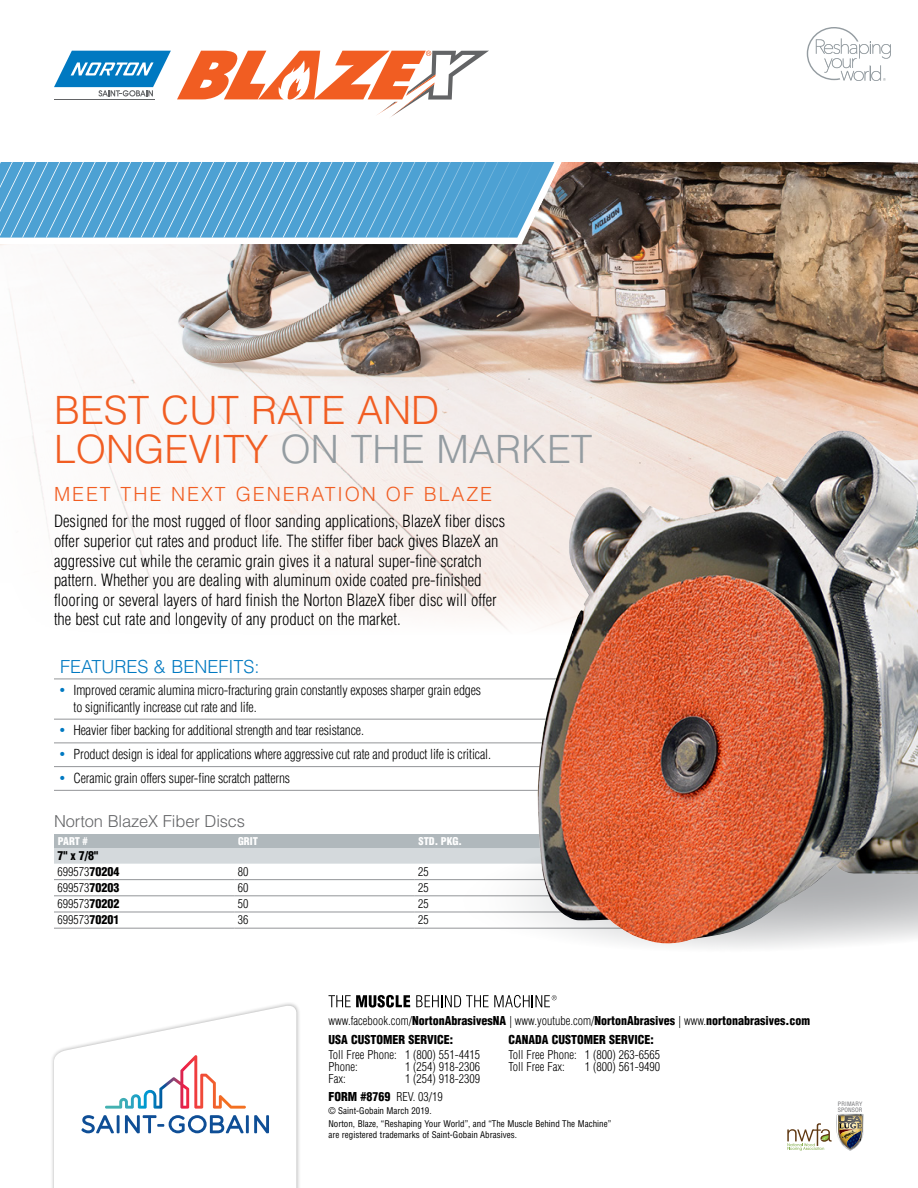
<style>
.page{position:relative;width:918px;height:1188px;background:#fff}
.page>*{position:absolute;margin:0;border:0;box-sizing:border-box;transform-origin:0 0}
.t1{font:300 39px/39px "Helvetica LT Std";color:#f15d22}
.t2{font:300 19.5px "Helvetica LT Std";letter-spacing:.1em;color:#f15d22}
.t3{font:300 18px "Helvetica LT Std";color:#0079c1}
.t4{font:300 condensed 16.5px/19.5px "Helvetica LT Std";color:#000}
.t5{font:300 16.5px "Helvetica LT Std";letter-spacing:-.01em;color:#636466}
.t6{font:300 condensed 13.5px/16.5px "Helvetica LT Std";letter-spacing:-.01em;color:#000}
.t7{font:300 condensed 12px/12px "Helvetica LT Std";color:#000}
.t8{font:900 condensed 12px/19px "Helvetica LT Std";color:#000}
.t9{font:900 condensed 10.5px "Helvetica LT Std";color:#fff}
.t10{font:condensed 9px/12.9px "Helvetica LT Std";color:#000}
.t11{font:condensed 5.85px/5.8px "Helvetica LT Std";letter-spacing:.015em;color:#6d6e71}
.s1{color:#949ca1}
.s2{font-weight:400;color:#0079c1}
.s3{font-weight:700}
.s4{font-weight:300}
.s5{font-weight:900}
</style>
<div class="page">
<img style="left:0;top:162px;width:918px;height:468px">
<img style="left:173px;top:162px;width:563px;height:220px">
<hr style="left:54px;top:99px;width:101px;height:1px;background:#636466">
<svg style="left:54px;top:51px;width:117px;height:46px"></svg>
<svg style="left:177px;top:51px;width:312px;height:66px"></svg>
<svg style="left:807px;top:27px;width:84px;height:54px"></svg>
<svg style="left:328px;top:995px;width:82px;height:13px"></svg>
<svg style="left:416px;top:995px;width:141px;height:13px"></svg>
<svg style="left:787px;top:1114px;width:77px;height:37px"></svg>
<div style="left:50px;top:1002px;width:251px;height:186px;background:#000;opacity:.3"></div>
<svg style="left:54px;top:1004px;width:242px;height:184px"></svg>
<svg style="left:105px;top:1055px;width:141px;height:54px"></svg>
<svg style="left:81px;top:1115px;width:33px;height:18px"></svg>
<hr style="left:117px;top:1115px;width:3px;height:18px;background:#0e4e96">
<svg style="left:125px;top:1115px;width:119px;height:18px"></svg>
<svg style="left:254px;top:1115px;width:15px;height:18px"></svg>
<hr style="left:246px;top:1115px;width:3px;height:18px;background:#0e4e96">
<svg style="left:0;top:162px;width:554px;height:76px;background:#5ca7d5"></svg>
<hr style="left:54px;top:679px;width:688px;height:1px;background:#939598">
<hr style="left:54px;top:790px;width:688px;height:1px;background:#939598">
<hr style="left:54px;top:719px;width:688px;height:1px;background:#939598">
<hr style="left:54px;top:743px;width:688px;height:1px;background:#939598">
<hr style="left:54px;top:766px;width:688px;height:1px;background:#939598">
<svg style="left:54px;top:834px;width:403px;height:30px;background:#c3cacd"></svg>
<hr style="left:54px;top:879px;width:180px;height:1px;background:#939598">
<hr style="left:234px;top:879px;width:181px;height:1px;background:#939598">
<hr style="left:415px;top:879px;width:229px;height:1px;background:#939598">
<hr style="left:54px;top:896px;width:180px;height:1px;background:#939598">
<hr style="left:234px;top:896px;width:181px;height:1px;background:#939598">
<hr style="left:415px;top:896px;width:229px;height:1px;background:#939598">
<hr style="left:54px;top:912px;width:180px;height:1px;background:#939598">
<hr style="left:234px;top:912px;width:181px;height:1px;background:#939598">
<hr style="left:415px;top:912px;width:229px;height:1px;background:#939598">
<hr style="left:54px;top:928px;width:180px;height:1px;background:#939598">
<hr style="left:234px;top:928px;width:181px;height:1px;background:#939598">
<hr style="left:415px;top:928px;width:229px;height:1px;background:#939598">
<svg style="left:457px;top:834px;width:362px;height:114px"></svg>
<img style="left:537px;top:431px;width:381px;height:513px">
<h1 class="t1" style="left:54px;top:390px;width:540px">BEST CUT RATE AND<br>LONGEVITY <span class="s1">ON THE MARKET</span></h1>
<p class="t2" style="left:54px;top:482px;width:440px">MEET THE NEXT GENERATION OF BLAZE</p>
<p class="t4" style="left:54px;top:512px;width:453px">Designed for the most rugged of floor sanding applications, BlazeX fiber discs offer superior cut rates and product life. The stiffer fiber back gives BlazeX an aggressive cut while the ceramic grain gives it a natural super-fine scratch pattern. Whether you are dealing with aluminum oxide coated pre-finished flooring or several layers of hard finish the Norton BlazeX fiber disc will offer the best cut rate and longevity of any product on the market.</p>
<p class="t3" style="left:60px;top:655px;width:201px">FEATURES &amp; BENEFITS:</p>
<p class="t6" style="left:74px;top:682px;width:409px;text-indent:-14px"><span class="s2">•</span> Improved ceramic alumina micro-fracturing grain constantly exposes sharper grain edges to significantly increase cut rate and life.</p>
<p class="t6" style="left:60px;top:722px;width:306px"><span class="s2">•</span> Heavier fiber backing for additional strength and tear resistance.</p>
<p class="t6" style="left:60px;top:746px;width:433px"><span class="s2">•</span> Product design is ideal for applications where aggressive cut rate and product life is critical.</p>
<p class="t6" style="left:60px;top:770px;width:232px"><span class="s2">•</span> Ceramic grain offers super-fine scratch patterns</p>
<p class="t5" style="left:54px;top:810px;width:193px">Norton BlazeX Fiber Discs</p>
<p class="t9" style="left:58px;top:834px;width:32px">PART #</p>
<p class="t9" style="left:238px;top:834px;width:21px">GRIT</p>
<p class="t9" style="left:418px;top:834px;width:45px">STD. PKG.</p>
<p class="t8" style="left:57px;top:847px;width:64px;line-height:16px">7<span class="s3">"</span> x 7/8<span class="s3">"<br></span><span class="s4">699573</span>70204</p>
<p class="t7" style="left:238px;top:865px;width:12px">80</p>
<p class="t7" style="left:418px;top:865px;width:12px">25</p>
<p class="t7" style="left:58px;top:882px;width:63px">699573<span class="s5">70203</span></p>
<p class="t7" style="left:238px;top:882px;width:12px">60</p>
<p class="t7" style="left:418px;top:882px;width:12px">25</p>
<p class="t7" style="left:58px;top:898px;width:63px">699573<span class="s5">70202</span></p>
<p class="t7" style="left:238px;top:898px;width:12px">50</p>
<p class="t7" style="left:418px;top:898px;width:12px">25</p>
<p class="t7" style="left:58px;top:914px;width:63px">699573<span class="s5">70201</span></p>
<p class="t7" style="left:238px;top:914px;width:12px">36</p>
<p class="t7" style="left:418px;top:914px;width:12px">25</p>
<p class="t8" style="left:329px;top:1011px;width:483px"><span class="s4">www.facebook.com/</span>NortonAbrasivesNA <span class="s4">| www.youtube.com/</span>NortonAbrasives <span class="s4">| www.</span>nortonabrasives.com<br>USA CUSTOMER SERVICE:</p>
<p class="t7" style="left:329px;top:1048px;width:153px">Toll Free Phone: 1 (800) 551-4415<br>Phone:</p>
<p class="t8" style="left:508px;top:1030px;width:147px">CANADA CUSTOMER SERVICE:</p>
<p class="t7" style="left:508px;top:1048px;width:153px">Toll Free Phone: 1 (800) 263-6565<br>Toll Free Fax:</p>
<p class="t7" style="left:585px;top:1060px;width:77px">1 (800) 561-9490</p>
<p class="t7" style="left:405px;top:1060px;width:77px">1 (254) 918-2306</p>
<p class="t7" style="left:329px;top:1069px;width:153px;line-height:18.6px;text-indent:76px">1 (254) 918-2309<br><span class="s5">FORM #8769</span> REV. 03/19</p>
<p class="t10" style="left:328px;top:1105px;width:284px">© Saint‑Gobain March 2019.<br>Norton, Blaze, “Reshaping Your World”, and “The Muscle Behind The Machine”</p>
<p class="t10" style="left:328px;top:1128px;width:190px">are registered trademarks of Saint‑Gobain Abrasives.</p>
<p class="t7" style="left:329px;top:1072px;width:19px">Fax:</p>
<p class="t11" style="left:838px;top:1101px;width:26px">PRIMARY<br>SPONSOR</p>
</div>
